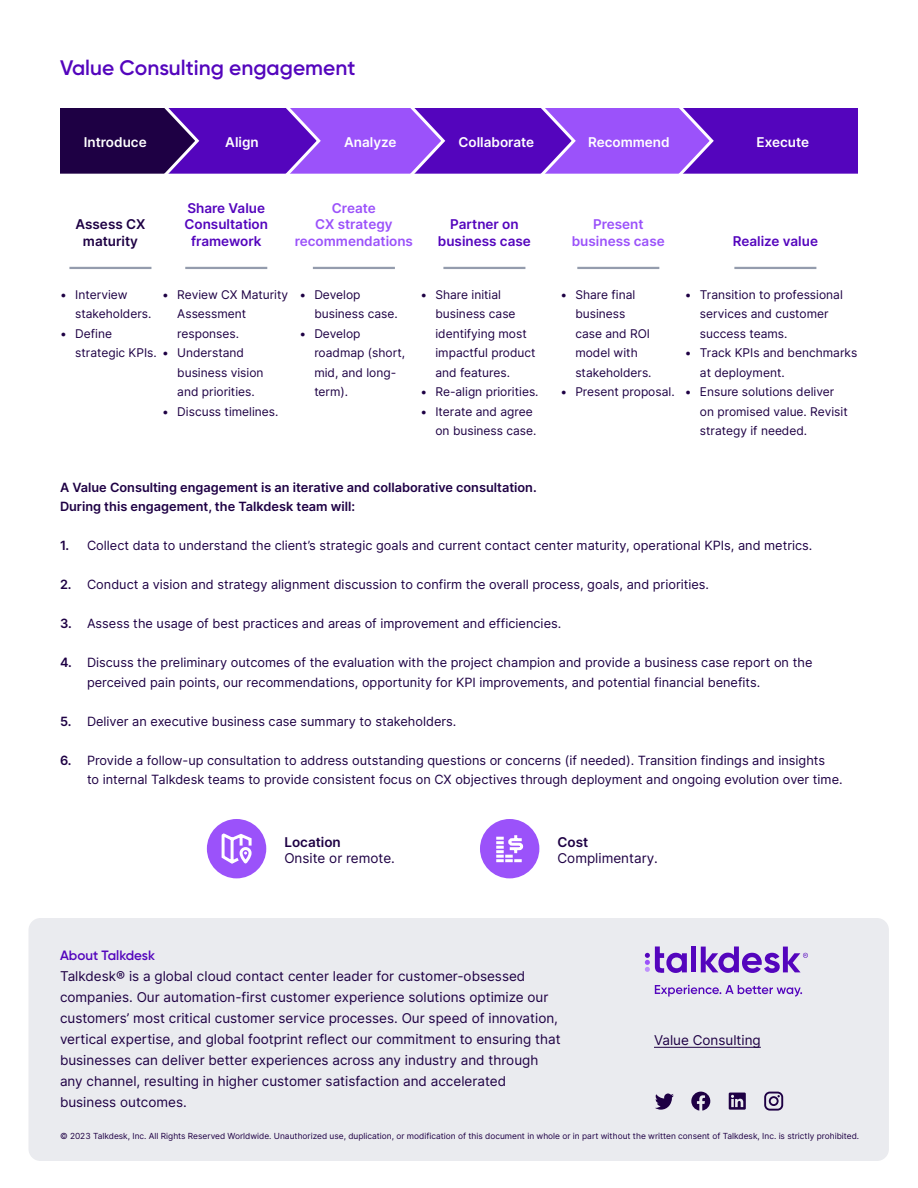
<style>
.page{position:relative;width:918px;height:1188px;background:#fff}
.page>*{position:absolute;margin:0;border:0;box-sizing:border-box;transform-origin:0 0}
.t1{font:600 21px "Gilroy";color:#5405bd}
.t2{font:13.5px/21px "Inter";color:#1e0044}
.t3{font:600 13.5px/16.5px "Inter";color:#5405bd;text-align:center}
.t4{font:600 13.5px/16.5px "Inter";color:#9b52fa;text-align:center}
.t5{font:600 13.5px "Inter";color:#fff}
.t6{font:600 13.5px/16.5px "Inter";color:#1e0044;text-align:center}
.t7{font:600 13.5px "Gilroy";color:#5405bd}
.t8{font:12.75px/19.5px "Inter";color:#1e0044}
.t9{font:600 12.75px/19.5px "Inter";color:#1e0044}
.t10{font:12px/19.5px "Inter";color:#1e0044}
.t11{font:8.4px "Inter";color:#1e0044}
.s1{font-weight:600}
</style>
<div class="page">
<div style="left:28px;top:918px;width:861px;height:243px;background:#eaebef;border-radius:12px"></div>
<hr style="left:654px;top:1047px;width:107px;height:1px;background:#1e0044">
<svg style="left:655px;top:1094px;width:19px;height:16px"></svg>
<svg style="left:691px;top:1092px;width:19px;height:19px"></svg>
<svg style="left:729px;top:1093px;width:17px;height:17px"></svg>
<svg style="left:764px;top:1092px;width:19px;height:19px"></svg>
<svg style="left:655px;top:985px;width:147px;height:12px"></svg>
<div style="left:691px;top:947px;width:5px;height:25px;background:#5405bd"></div>
<svg style="left:645px;top:946px;width:42px;height:27px"></svg>
<svg style="left:701px;top:946px;width:107px;height:27px"></svg>
<div style="left:652px;top:105px;width:209px;height:72px;background:#5405bd;border:3px solid #fff"></div>
<hr style="left:69px;top:267px;width:82px;height:2px;background:#949cad">
<hr style="left:185px;top:267px;width:82px;height:2px;background:#949cad">
<hr style="left:313px;top:267px;width:82px;height:2px;background:#949cad">
<hr style="left:443px;top:267px;width:82px;height:2px;background:#949cad">
<hr style="left:577px;top:267px;width:82px;height:2px;background:#949cad">
<hr style="left:734px;top:267px;width:82px;height:2px;background:#949cad">
<svg style="left:60px;top:105px;width:656px;height:72px;background:#773cc6"></svg>
<div style="left:207px;top:819px;width:59px;height:59px;background:#9b52fa;border-radius:50%"></div>
<div style="left:480px;top:819px;width:59px;height:59px;background:#9b52fa;border-radius:50%"></div>
<svg style="left:496px;top:835px;width:28px;height:28px"></svg>
<svg style="left:221px;top:833px;width:31px;height:31px"></svg>
<div style="left:240px;top:847px;width:12px;height:17px;border:3px solid #fff;border-radius:4px"></div>
<h1 class="t1" style="left:60px;top:55px;width:297px">Value Consulting engagement</h1>
<p class="t5" style="left:84px;top:133px;width:64px">Introduce</p>
<p class="t5" style="left:225px;top:133px;width:35px">Align</p>
<p class="t5" style="left:344px;top:133px;width:54px">Analyze</p>
<p class="t5" style="left:459px;top:133px;width:77px">Collaborate</p>
<p class="t5" style="left:588px;top:133px;width:83px">Recommend</p>
<p class="t5" style="left:757px;top:133px;width:54px">Execute</p>
<p class="t6" style="left:76px;top:216px;width:71px">Assess CX maturity</p>
<p class="t3" style="left:184px;top:200px;width:85px">Share Value<br>Consultation framework</p>
<p class="t4" style="left:295px;top:200px;width:120px">Create<br>CX strategy recommendations</p>
<p class="t3" style="left:438px;top:216px;width:95px">Partner on business case</p>
<p class="t4" style="left:572px;top:216px;width:95px">Present business case</p>
<p class="t3" style="left:733px;top:233px;width:87px">Realize value</p>
<p class="t10" style="left:75px;top:284px;width:78px;text-indent:-15px">• Interview stakeholders.</p>
<p class="t10" style="left:75px;top:323px;width:83px;text-indent:-15px">• Define strategic KPIs.</p>
<p class="t10" style="left:177px;top:284px;width:112px;text-indent:-15px">• Review CX Maturity<br>Assessment responses.</p>
<p class="t10" style="left:177px;top:343px;width:88px;text-indent:-15px">• Understand business vision and priorities.</p>
<p class="t10" style="left:162px;top:401px;width:118px">• Discuss timelines.</p>
<p class="t10" style="left:314px;top:284px;width:85px;text-indent:-15px">• Develop business case.</p>
<p class="t10" style="left:314px;top:323px;width:92px;text-indent:-15px">• Develop roadmap (short, mid, and long&shy;term).</p>
<p class="t10" style="left:435px;top:284px;width:102px;text-indent:-15px">• Share initial business case identifying most impactful product and features.</p>
<p class="t10" style="left:420px;top:382px;width:120px">• Re-align priorities.</p>
<p class="t10" style="left:435px;top:401px;width:103px;text-indent:-15px">• Iterate and agree on business case.</p>
<p class="t10" style="left:575px;top:284px;width:78px;text-indent:-15px">• Share final business case and ROI model with stakeholders.</p>
<p class="t10" style="left:560px;top:382px;width:116px">• Present proposal.</p>
<p class="t10" style="left:700px;top:284px;width:144px;text-indent:-15px">• Transition to professional services and customer success teams.</p>
<p class="t10" style="left:700px;top:343px;width:159px;text-indent:-15px">• Track KPIs and benchmarks at deployment.</p>
<p class="t10" style="left:700px;top:382px;width:149px;text-indent:-15px">• Ensure solutions deliver on promised value. Revisit strategy if needed.</p>
<p class="t9" style="left:60px;top:477px;width:478px">A Value Consulting engagement is an iterative and collaborative consultation.<br>During this engagement, the Talkdesk team will:</p>
<p class="t8" style="left:60px;top:536px;width:754px"><span class="s1">1.</span> Collect data to understand the client’s strategic goals and current contact center maturity, operational KPIs, and metrics.</p>
<p class="t8" style="left:60px;top:575px;width:651px"><span class="s1">2.</span> Conduct a vision and strategy alignment discussion to confirm the overall process, goals, and priorities.</p>
<p class="t8" style="left:60px;top:614px;width:503px"><span class="s1">3.</span> Assess the usage of best practices and areas of improvement and efficiencies.</p>
<p class="t8" style="left:87px;top:653px;width:727px;text-indent:-27px"><span class="s1">4.</span> Discuss the preliminary outcomes of the evaluation with the project champion and provide a business case report on the perceived pain points, our recommendations, opportunity for KPI improvements, and potential financial benefits.</p>
<p class="t8" style="left:60px;top:711px;width:398px"><span class="s1">5.</span> Deliver an executive business case summary to stakeholders.</p>
<p class="t8" style="left:87px;top:750px;width:757px;text-indent:-27px"><span class="s1">6.</span> Provide a follow-up consultation to address outstanding questions or concerns (if needed). Transition findings and insights<br>to internal Talkdesk teams to provide consistent focus on CX objectives through deployment and ongoing evolution over time.</p>
<p class="t6" style="left:284px;top:834px;width:58px">Location</p>
<p class="t2" style="left:284px;top:848px;width:112px">Onsite or remote.</p>
<p class="t6" style="left:557px;top:834px;width:32px">Cost</p>
<p class="t2" style="left:557px;top:848px;width:102px">Complimentary.</p>
<p class="t7" style="left:60px;top:946px;width:96px">About Talkdesk</p>
<p class="t2" style="left:60px;top:965px;width:502px">Talkdesk® is a global cloud contact center leader for customer-obsessed companies. Our automation-first customer experience solutions optimize our customers’ most critical customer service processes. Our speed of innovation, vertical expertise, and global footprint reflect our commitment to ensuring that businesses can deliver better experiences across any industry and through any channel, resulting in higher customer satisfaction and accelerated business outcomes.</p>
<p class="t2" style="left:654px;top:1029px;width:108px">Value Consulting</p>
<p class="t11" style="left:60px;top:1130px;width:801px">© 2023 Talkdesk, Inc. All Rights Reserved Worldwide. Unauthorized use, duplication, or modification of this document in whole or in part without the written consent of Talkdesk, Inc. is strictly prohibited.</p>
</div>
